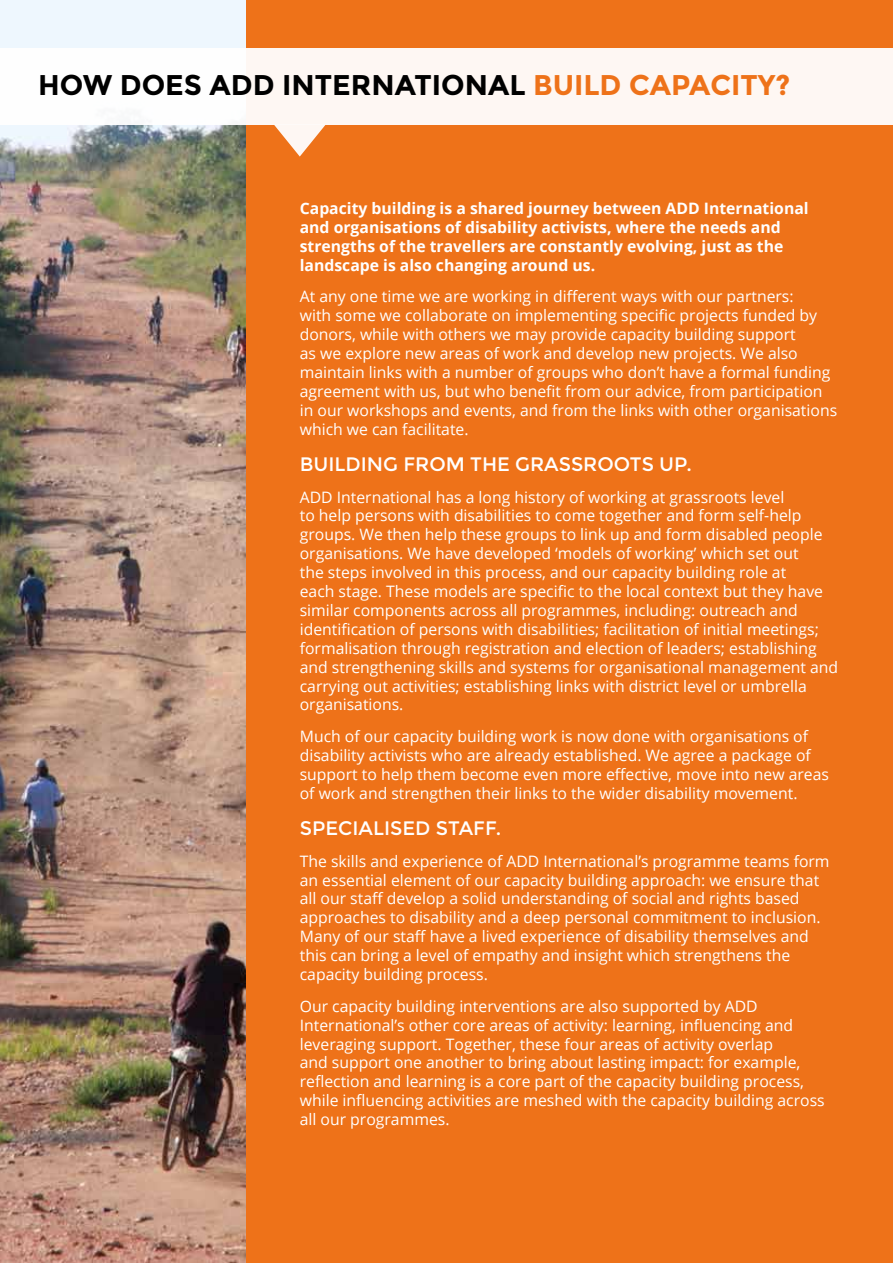
<style>
.page{position:relative;width:893px;height:1263px;background:#fff}
.page>*{position:absolute;margin:0;border:0;box-sizing:border-box;transform-origin:0 0}
.t1{font:700 28.5px "Montserrat";color:#000}
.t2{font:19.5px "Montserrat";color:#fff}
.t3{font:15.75px/18.9px "Open Sans";color:#fff}
.t4{font:700 15.75px/18.9px "Open Sans";color:#fff}
.s1{color:#ee7219}
</style>
<div class="page">
<img style="left:0;top:0;width:246px;height:1263px">
<div style="left:246px;top:0;width:647px;height:1263px;background:#ee7219"></div>
<div style="left:0;top:48px;width:893px;height:77px;background:#fef7f3"></div>
<svg style="left:274px;top:125px;width:52px;height:32px"></svg>
<h1 class="t1" style="left:38px;top:68px;width:754px">HOW DOES ADD INTERNATIONAL <span class="s1">BUILD CAPACITY?</span></h1>
<p class="t4" style="left:300px;top:198px;width:510px">Capacity building is a shared journey between ADD International and organisations of disability activists, where the needs and strengths of the travellers are constantly evolving, just as the landscape is also changing around us.</p>
<p class="t3" style="left:300px;top:287px;width:539px">At any one time we are working in different ways with our partners:<br>with some we collaborate on implementing specific projects funded by donors, while with others we may provide capacity building support<br>as we explore new areas of work and develop new projects. We also maintain links with a number of groups who don’t have a formal funding agreement with us, but who benefit from our advice, from participation in our workshops and events, and from the links with other organisations which we can facilitate.</p>
<p class="t2" style="left:300px;top:453px;width:394px">BUILDING FROM THE GRASSROOTS UP.</p>
<p class="t3" style="left:300px;top:487px;width:540px">ADD International has a long history of working at grassroots level<br>to help persons with disabilities to come together and form self-help groups. We then help these groups to link up and form disabled people organisations. We have developed ‘models of working’ which set out<br>the steps involved in this process, and our capacity building role at<br>each stage. These models are specific to the local context but they have similar components across all programmes, including: outreach and identification of persons with disabilities; facilitation of initial meetings; formalisation through registration and election of leaders; establishing and strengthening skills and systems for organisational management and carrying out activities; establishing links with district level or umbrella organisations.</p>
<p class="t3" style="left:300px;top:726px;width:531px">Much of our capacity building work is now done with organisations of disability activists who are already established. We agree a package of support to help them become even more effective, move into new areas of work and strengthen their links to the wider disability movement.</p>
<p class="t2" style="left:300px;top:817px;width:203px">SPECIALISED STAFF.</p>
<p class="t3" style="left:300px;top:851px;width:531px">The skills and experience of ADD International’s programme teams form an essential element of our capacity building approach: we ensure that all our staff develop a solid understanding of social and rights based approaches to disability and a deep personal commitment to inclusion.<br>Many of our staff have a lived experience of disability themselves and this can bring a level of empathy and insight which strengthens the capacity building process.</p>
<p class="t3" style="left:300px;top:996px;width:526px">Our capacity building interventions are also supported by ADD International’s other core areas of activity: learning, influencing and leveraging support. Together, these four areas of activity overlap<br>and support one another to bring about lasting impact: for example, reflection and learning is a core part of the capacity building process, while influencing activities are meshed with the capacity building across all our programmes.</p>
</div>
